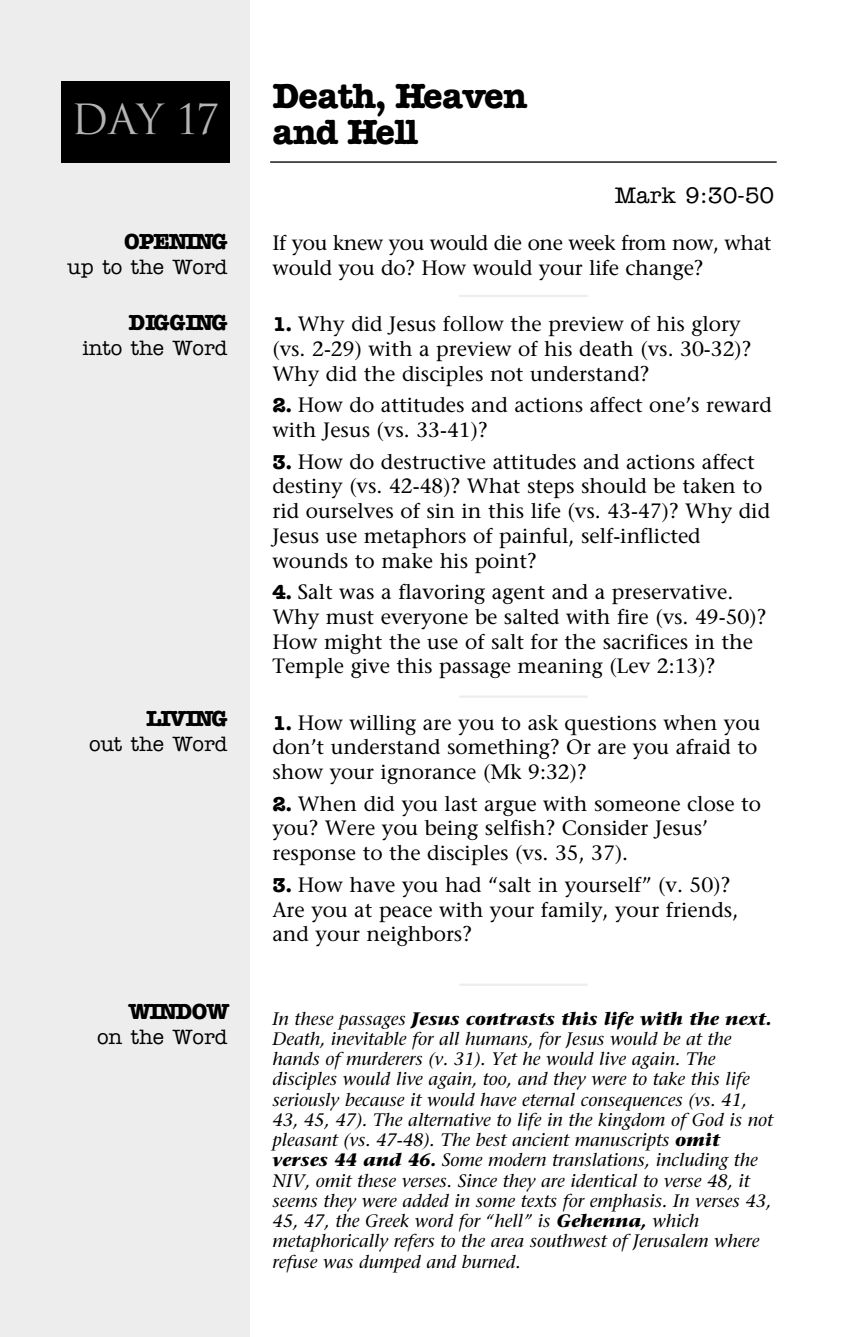
<style>
.page{position:relative;width:851px;height:1337px;background:#fff}
.page>*{position:absolute;margin:0;border:0;box-sizing:border-box;transform-origin:0 0}
.t1{font:40.5px "Trajan";color:#b3b3b3}
.t2{font:700 36px "American Typewriter";letter-spacing:-.02em;color:#000}
.t3{font:700 22.5px "American Typewriter";letter-spacing:-.09em;color:#000}
.t4{font:500 22.5px "American Typewriter";color:#000}
.t5{font:700 22.5px "American Typewriter";letter-spacing:-.055em;color:#000}
.t6{font:20.7px/24.8px "Stone Serif";color:#000}
.t7{font:20.7px/24.8px "Stone Serif";letter-spacing:-.025em;color:#000}
.t8{font:500 20.7px "American Typewriter";color:#000}
.t9{font:italic 18px/20.2px "Stone Serif";color:#000}
.s1{font-family:"American Typewriter";font-weight:700}
.s2{font-weight:700}
</style>
<div class="page">
<div style="left:0;top:0;width:250px;height:1336px;background:#ededed"></div>
<div style="left:61px;top:81px;width:169px;height:81px;background:#000"></div>
<hr style="left:270px;top:161px;width:506px;height:2px;background:#000">
<hr style="left:459px;top:295px;width:128px;height:2px;background:#ededed">
<hr style="left:459px;top:695px;width:128px;height:3px;background:#ededed">
<hr style="left:459px;top:983px;width:128px;height:3px;background:#ededed">
<h1 class="t1" style="left:71px;top:96px;width:149px">Day 17</h1>
<p class="t3" style="left:124px;top:234px;width:105px">OPENING</p>
<p class="t8" style="left:68px;top:260px;width:161px">up to the Word</p>
<p class="t5" style="left:129px;top:315px;width:100px">DIGGING</p>
<p class="t8" style="left:82px;top:341px;width:147px">into the Word</p>
<p class="t3" style="left:146px;top:711px;width:83px">LIVING</p>
<p class="t8" style="left:89px;top:737px;width:140px">out the Word</p>
<p class="t3" style="left:129px;top:1003px;width:102px">WINDOW</p>
<p class="t8" style="left:97px;top:1029px;width:132px">on the Word</p>
<h2 class="t2" style="left:272px;top:83px;width:256px">Death, Heaven</h2>
<h2 class="t2" style="left:272px;top:119px;width:148px">and Hell</h2>
<p class="t4" style="left:614px;top:187px;width:161px">Mark 9:30-50</p>
<p class="t7" style="left:272px;top:233px;width:500px">If you knew you would die one week from now, what would you do? How would your life change?</p>
<p class="t6" style="left:272px;top:314px;width:480px"><span class="s1">1.</span> Why did Jesus follow the preview of his glory (vs. 2-29) with a preview of his death (vs. 30-32)?<br>Why did the disciples not understand?</p>
<p class="t6" style="left:272px;top:395px;width:501px"><span class="s1">2.</span> How do attitudes and actions affect one’s reward with Jesus (vs. 33-41)?</p>
<p class="t6" style="left:272px;top:451px;width:499px"><span class="s1">3.</span> How do destructive attitudes and actions affect destiny (vs. 42-48)? What steps should be taken to rid ourselves of sin in this life (vs. 43-47)? Why did Jesus use metaphors of painful, self-inflicted wounds to make his point?</p>
<p class="t6" style="left:272px;top:582px;width:495px"><span class="s1">4.</span> Salt was a flavoring agent and a preservative.<br>Why must everyone be salted with fire (vs. 49-50)?<br>How might the use of salt for the sacrifices in the Temple give this passage meaning (Lev 2:13)?</p>
<p class="t6" style="left:272px;top:712px;width:489px"><span class="s1">1.</span> How willing are you to ask questions when you don’t understand something? Or are you afraid to show your ignorance (Mk 9:32)?</p>
<p class="t6" style="left:272px;top:793px;width:490px"><span class="s1">2.</span> When did you last argue with someone close to you? Were you being selfish? Consider Jesus’ response to the disciples (vs. 35, 37).</p>
<p class="t6" style="left:272px;top:874px;width:467px"><span class="s1">3.</span> How have you had “salt in yourself” (v. 50)?<br>Are you at peace with your family, your friends, and your neighbors?</p>
<p class="t9" style="left:272px;top:1010px;width:502px">In these passages <span class="s2">Jesus contrasts this life with the next.<br></span>Death, inevitable for all humans, for Jesus would be at the hands of murderers (v. 31). Yet he would live again. The disciples would live again, too, and they were to take this life seriously because it would have eternal consequences (vs. 41, 43, 45, 47). The alternative to life in the kingdom of God is not pleasant (vs. 47-48). The best ancient manuscripts <span class="s2">omit verses 44 and 46.</span> Some modern translations, including the NIV, omit these verses. Since they are identical to verse 48, it seems they were added in some texts for emphasis. In verses 43, 45, 47, the Greek word for “hell” is <span class="s2">Gehenna,</span> which metaphorically refers to the area southwest of Jerusalem where refuse was dumped and burned.</p>
</div>
